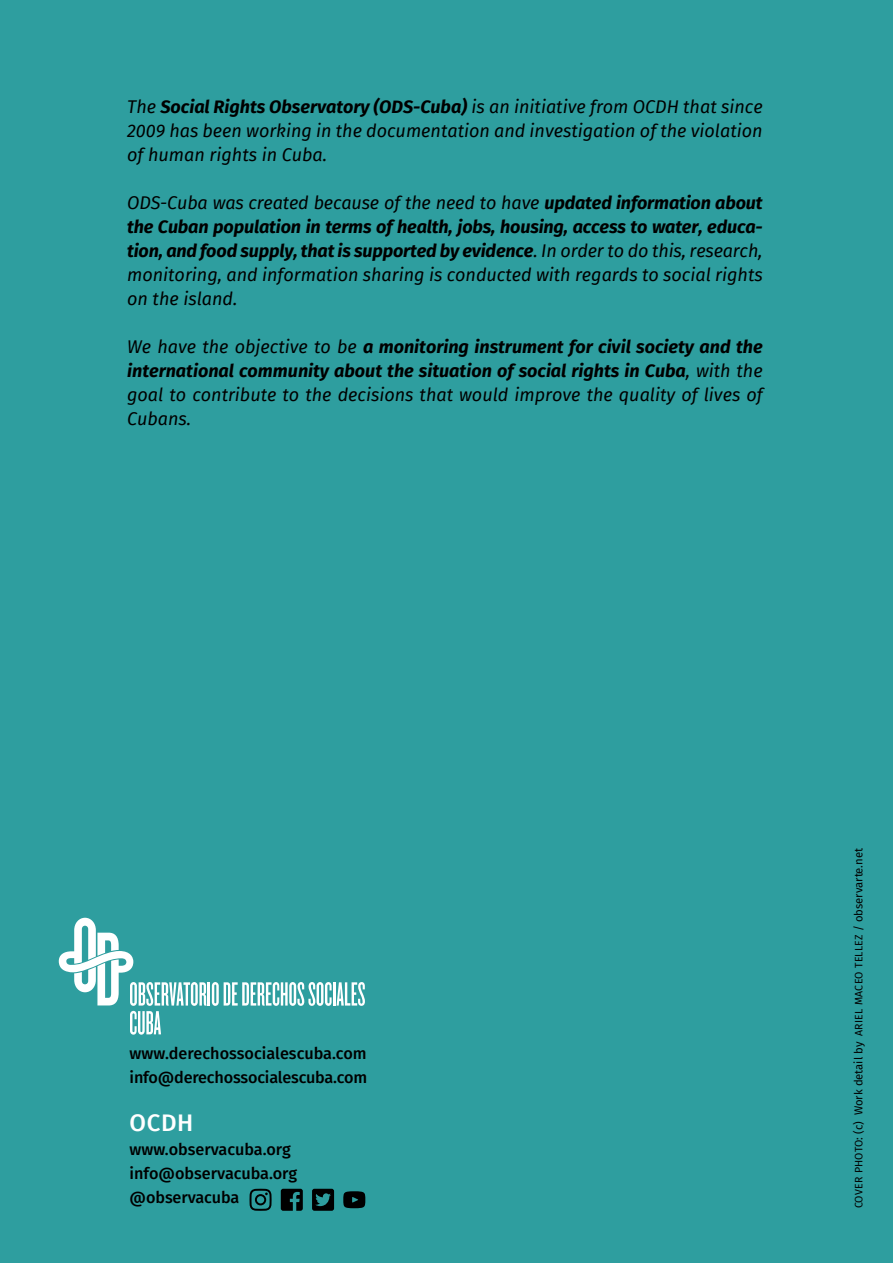
<style>
.page{position:relative;width:893px;height:1263px;background:#fff}
.page>*{position:absolute;margin:0;border:0;box-sizing:border-box;transform-origin:0 0}
.t1{font:500 24px "Fira Sans";color:#fff}
.t2{font:italic 18px/24px "Fira Sans";color:#000;text-align:justify}
.t3{font:500 16.2px/24px "Fira Sans";letter-spacing:-.005em;color:#000}
.t4{font:11.25px "Fira Sans";color:#000}
.s1{font-weight:700}
.s2{font-size:10.5px}
</style>
<div class="page">
<div style="left:0;top:1px;width:893px;height:1262px;background:#2e9e9f"></div>
<hr style="left:208px;top:982px;width:2px;height:23px;background:#fff">
<svg style="left:212px;top:982px;width:153px;height:24px"></svg>
<svg style="left:59px;top:918px;width:147px;height:117px"></svg>
<svg style="left:249px;top:1189px;width:23px;height:22px"></svg>
<svg style="left:281px;top:1189px;width:22px;height:22px"></svg>
<svg style="left:312px;top:1189px;width:22px;height:22px"></svg>
<svg style="left:343px;top:1191px;width:22px;height:17px"></svg>
<p class="t2" style="left:127px;top:94px;width:637px">The <span class="s1">Social Rights Observatory (ODS-Cuba)</span> is an initiative from OCDH that since 2009 has been working in the documentation and investigation of the violation of human rights in Cuba.</p>
<p class="t2" style="left:127px;top:190px;width:637px">ODS-Cuba was created because of the need to have <span class="s1">updated information about the Cuban population in terms of health, jobs, housing, access to water, educa&shy;tion, and food supply, that is supported by evidence</span>. In order to do this, research, monitoring, and information sharing is conducted with regards to social rights on the island.</p>
<p class="t2" style="left:127px;top:334px;width:637px">We have the objective to be <span class="s1">a monitoring instrument for civil society and the international community about the situation of social rights in Cuba</span>, with the goal to contribute to the decisions that would improve the quality of lives of Cubans.</p>
<p class="t3" style="left:130px;top:1040px;width:239px">www.derechossocialescuba.com info@derechossocialescuba.com</p>
<h1 class="t1" style="left:130px;top:1103px;width:65px">OCDH</h1>
<p class="t3" style="left:130px;top:1136px;width:169px">www.observacuba.org info@observacuba.org @observacuba</p>
<p class="t4" style="left:850px;top:1208px;width:362px;rotate:-90deg"><span class="s2">COVER PHOTO</span>: (c) Work detail by <span class="s2">ARIEL MACEO TELLEZ</span> / observarte.net</p>
</div>
